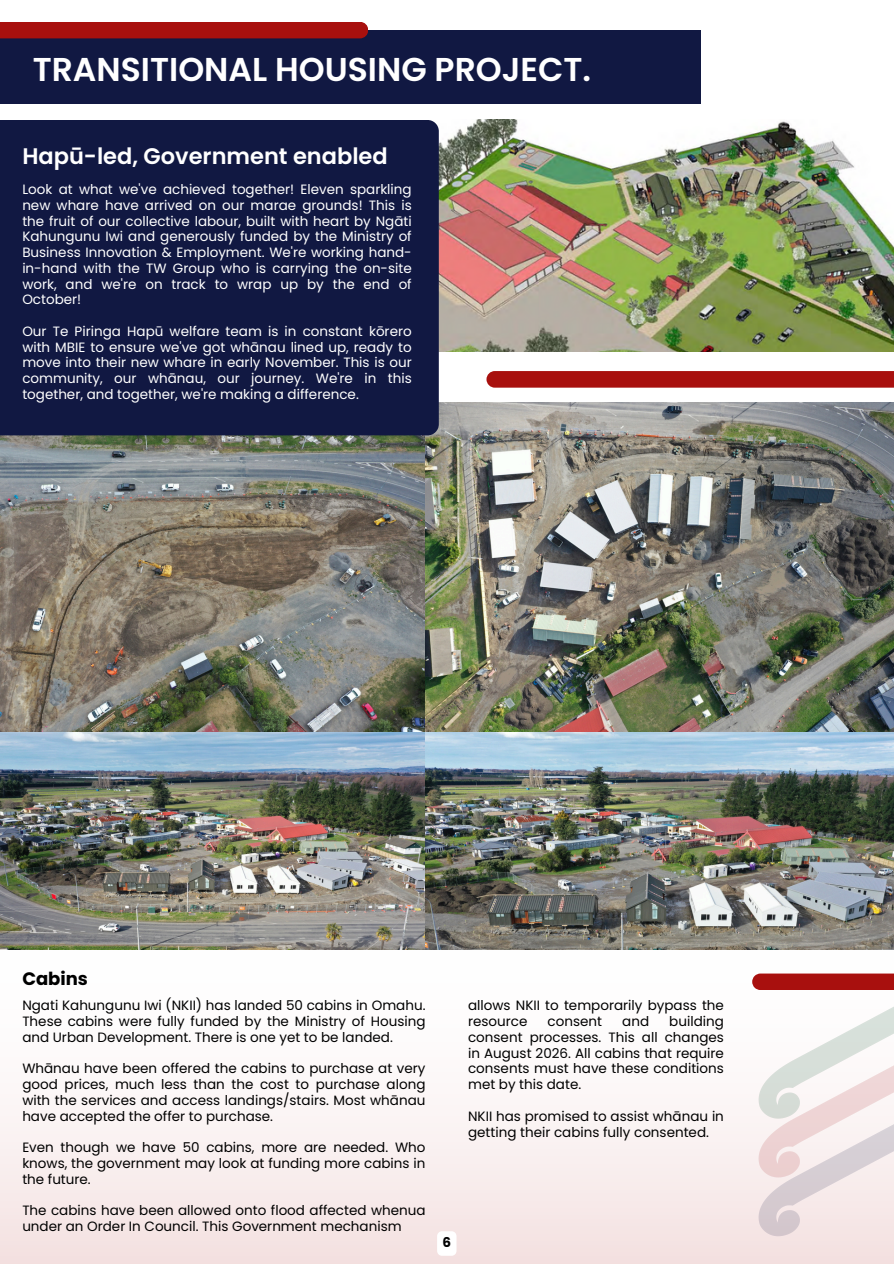
<style>
.page{position:relative;width:894px;height:1264px;background:#fff}
.page>*{position:absolute;margin:0;border:0;box-sizing:border-box;transform-origin:0 0}
.t1{font:600 33px "Poppins";color:#fff}
.t2{font:600 22.5px "Poppins";color:#fff}
.t3{font:700 18px "Poppins";color:#000}
.t4{font:13.5px/15.8px "Poppins";color:#000;text-align:justify}
.t5{font:13.5px/15.8px "Poppins";color:#fff;text-align:justify}
.t6{font:700 13.5px "Poppins";color:#000}
</style>
<div class="page">
<div style="left:0;top:30px;width:700px;height:73px;background:#111842"></div>
<img style="left:438px;top:120px;width:455px;height:232px">
<div style="left:0;top:927px;width:893px;height:336px;background:linear-gradient(to bottom,#fdffff,#f6e6e6)"></div>
<img style="left:0;top:435px;width:425px;height:514px">
<div style="left:752px;top:973px;width:141px;height:17px;background:#a8100e"></div>
<img style="left:752px;top:1000px;width:141px;height:242px">
<img style="left:425px;top:403px;width:468px;height:546px">
<div style="left:0;top:120px;width:438px;height:315px;background:#111842"></div>
<div style="left:0;top:22px;width:368px;height:16px;background:#a8100e"></div>
<div style="left:486px;top:371px;width:407px;height:16px;background:#a8100e"></div>
<svg style="left:437px;top:1231px;width:19px;height:24px"></svg>
<h1 class="t1" style="left:33px;top:46px;width:559px">TRANSITIONAL HOUSING PROJECT.</h1>
<h2 class="t2" style="left:22px;top:141px;width:367px">Hapū-led, Government enabled</h2>
<p class="t5" style="left:22px;top:181px;width:391px">Look at what we've achieved together! Eleven sparkling new whare have arrived on our marae grounds! This is the fruit of our collective labour, built with heart by Ngāti Kahungunu Iwi and generously funded by the Ministry of Business Innovation &amp; Employment. We're working hand&shy;in-hand with the TW Group who is carrying the on-site work, and we're on track to wrap up by the end of October!</p>
<p class="t5" style="left:22px;top:323px;width:391px">Our Te Piringa Hapū welfare team is in constant kōrero with MBIE to ensure we've got whānau lined up, ready to move into their new whare in early November. This is our community, our whānau, our journey. We're in this together, and together, we're making a difference.</p>
<h3 class="t3" style="left:22px;top:966px;width:67px">Cabins</h3>
<p class="t4" style="left:22px;top:997px;width:404px">Ngati Kahungunu Iwi (NKII) has landed 50 cabins in Omahu.<br>These cabins were fully funded by the Ministry of Housing and Urban Development. There is one yet to be landed.</p>
<p class="t4" style="left:22px;top:1060px;width:404px">Whānau have been offered the cabins to purchase at very good prices, much less than the cost to purchase along with the services and access landings/stairs. Most whānau have accepted the offer to purchase.</p>
<p class="t4" style="left:22px;top:1139px;width:404px">Even though we have 50 cabins, more are needed. Who knows, the government may look at funding more cabins in the future.</p>
<p class="t4" style="left:22px;top:1202px;width:404px">The cabins have been allowed onto flood affected whenua under an Order In Council. This Government mechanism</p>
<p class="t6" style="left:442px;top:1233px;width:10px">6</p>
<p class="t4" style="left:468px;top:997px;width:257px">allows NKII to temporarily bypass the resource</p>
<p class="t4" style="left:468px;top:1013px;width:257px;text-indent:201px">building consent processes. This all changes in August 2026. All cabins that require consents must have these conditions met by this date.</p>
<p class="t4" style="left:468px;top:1108px;width:257px">NKII has promised to assist whānau in getting their cabins fully consented.</p>
<p class="t4" style="left:547px;top:1013px;width:56px">consent</p>
<p class="t4" style="left:622px;top:1013px;width:28px">and</p>
</div>
